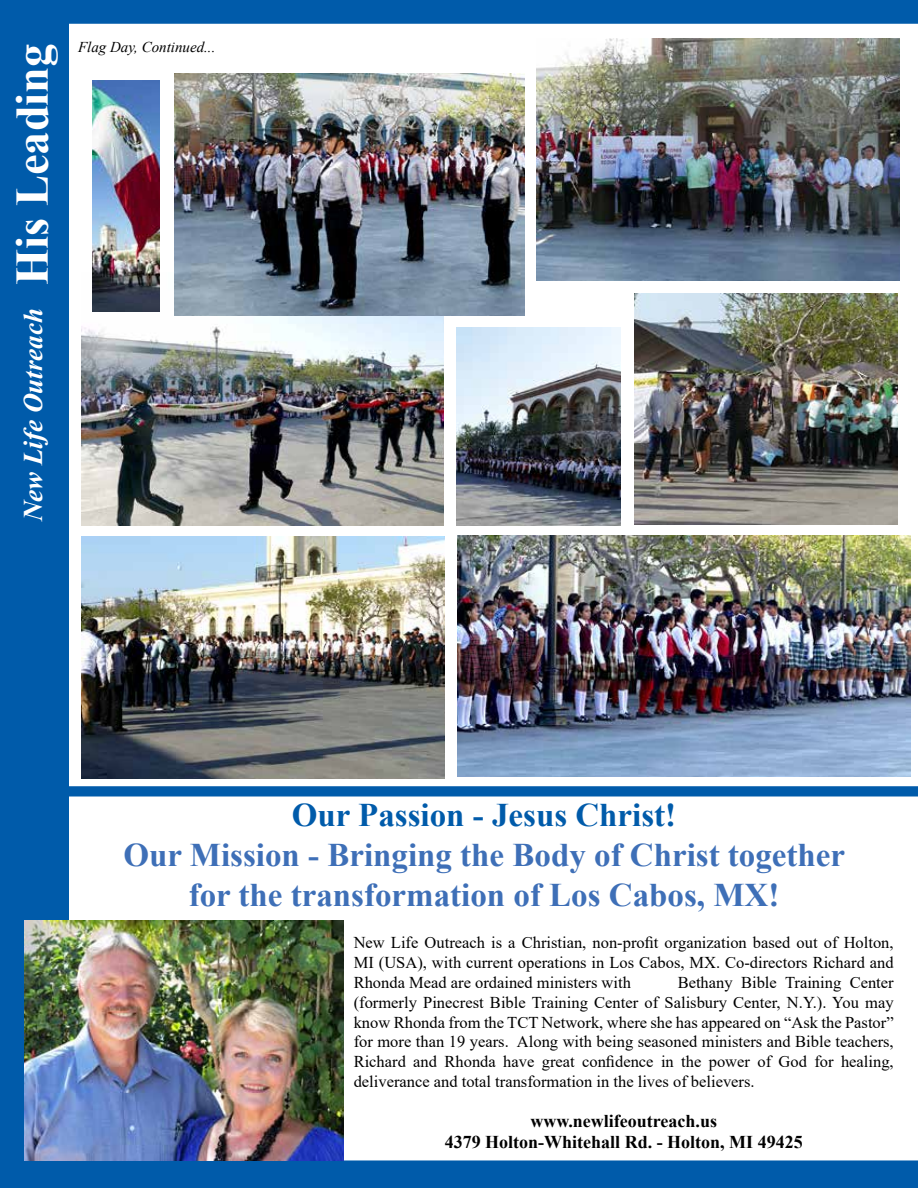
<style>
.page{position:relative;width:918px;height:1188px;background:#fff}
.page>*{position:absolute;margin:0;border:0;box-sizing:border-box;transform-origin:0 0}
.t1{font:700 46.5px "Times New Roman";color:#fff}
.t2{font:700 33px/39.6px "Times New Roman";color:#3e6fb7;text-align:center}
.t3{font:700 33px "Times New Roman";color:#005baa}
.t4{font:italic 700 27px "Times New Roman";color:#fff}
.t5{font:700 18px/21.6px "Times New Roman";color:#000;text-align:center}
.t6{font:16.5px/19.8px "Times New Roman";color:#000;text-align:justify}
.t7{font:italic 15px "Times New Roman";color:#000}
</style>
<div class="page">
<div style="left:1px;top:1px;width:67px;height:1186px;background:#005baa"></div>
<div style="left:0;top:0;width:69px;height:1188px;border:2px solid #005baa"></div>
<div style="left:1px;top:1161px;width:916px;height:26px;background:#005baa"></div>
<div style="left:0;top:1160px;width:918px;height:28px;border:2px solid #005baa"></div>
<div style="left:1px;top:1px;width:916px;height:22px;background:#005baa"></div>
<div style="left:0;top:0;width:918px;height:24px;border:2px solid #005baa"></div>
<img style="left:24px;top:921px;width:320px;height:239px">
<svg style="left:2px;top:786px;width:916px;height:10px;background:#055eab"></svg>
<img style="left:457px;top:536px;width:454px;height:241px">
<img style="left:81px;top:273px;width:363px;height:253px">
<img style="left:457px;top:327px;width:164px;height:199px">
<img style="left:537px;top:39px;width:363px;height:242px">
<img style="left:634px;top:294px;width:263px;height:231px">
<img style="left:175px;top:73px;width:350px;height:242px">
<img style="left:81px;top:537px;width:363px;height:241px">
<img style="left:92px;top:80px;width:68px;height:232px">
<h1 class="t1" style="left:-1px;top:285px;width:243px;rotate:-90deg">His Leading</h1>
<h3 class="t4" style="left:14px;top:521px;width:214px;rotate:-90deg">New Life Outreach</h3>
<p class="t7" style="left:78px;top:37px;width:139px">Flag Day, Continued...</p>
<h2 class="t3" style="left:292px;top:792px;width:386px">Our Passion - Jesus Christ!</h2>
<h2 class="t2" style="left:124px;top:834px;width:723px">Our Mission - Bringing the Body of Christ together for the transformation of Los Cabos, MX!</h2>
<p class="t6" style="left:354px;top:932px;width:542px">New Life Outreach is a Christian, non-profit organization based out of Holton, MI (USA), with current operations in Los Cabos, MX. Co-directors Richard and Rhonda Mead are ordained ministers with</p>
<p class="t6" style="left:354px;top:972px;width:542px;text-indent:324px">Bethany Bible Training Center (formerly Pinecrest Bible Training Center of Salisbury Center, N.Y.). You may know Rhonda from the TCT Network, where she has appeared on “Ask the Pastor” for more than 19 years. Along with being seasoned ministers and Bible teachers, Richard and Rhonda have great confidence in the power of God for healing, deliverance and total transformation in the lives of believers.</p>
<p class="t5" style="left:445px;top:1109px;width:360px">www.newlifeoutreach.us<br>4379 Holton-Whitehall Rd. - Holton, MI 49425</p>
</div>
